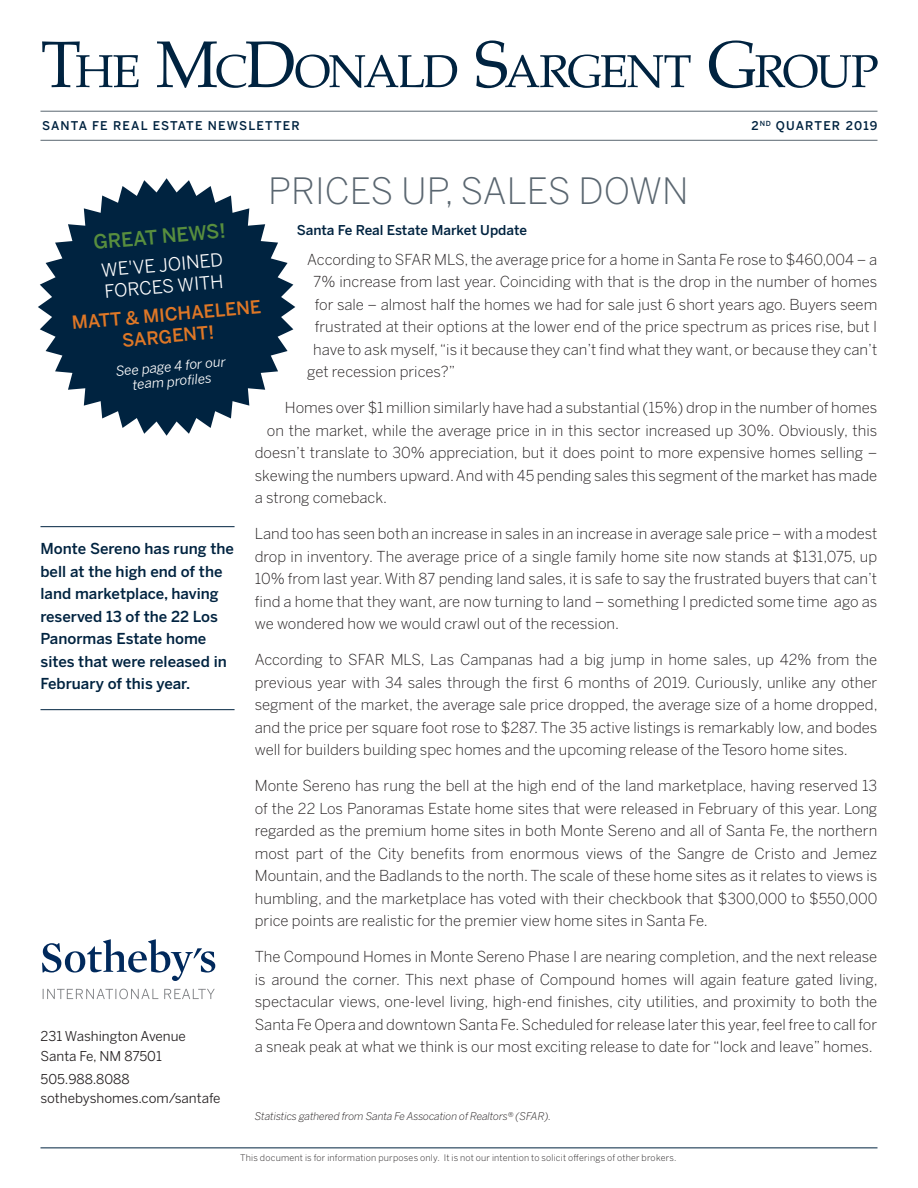
<style>
.page{position:relative;width:918px;height:1188px;background:#fff}
.page>*{position:absolute;margin:0;border:0;box-sizing:border-box;transform-origin:0 0}
.page_head{font:300 36px "Benton Sans";color:#5a6670}
.subhead{font:500 19.5px "Benton Sans";color:#588e3e}
.subhead-2{font:500 18px/21.6px "Benton Sans";color:#df7726;text-align:center}
.subhead-3{font:18px/21.6px "Benton Sans";color:#fff}
.text{font:300 15px/22.5px "Benton Sans";color:#231f20;text-align:justify}
.callout{font:500 15px/22.5px "Benton Sans";color:#002340}
.t1{font:13.5px/19.5px "Benton Sans";color:#231f20}
.subhead-4{font:500 13.5px "Benton Sans";color:#002340}
.subhead-5{font:italic 13.5px/15px "Benton Sans";color:#fff;text-align:center}
.t2{font:500 12px "Benton Sans";letter-spacing:.1em;color:#002340}
.text-2{font:italic 300 10.5px "Benton Sans";letter-spacing:-.01em;color:#231f20}
.chart_list{font:300 9px "Benton Sans";letter-spacing:.025em;color:#231f20}
</style>
<div class="page">
<hr style="left:40px;top:1148px;width:838px;height:1px;background:#002340">
<hr style="left:40px;top:111px;width:838px;height:1px;background:#5a6670">
<hr style="left:40px;top:140px;width:838px;height:1px;background:#5a6670">
<svg style="left:42px;top:41px;width:836px;height:47px"></svg>
<svg style="left:42px;top:939px;width:173px;height:42px"></svg>
<svg style="left:43px;top:989px;width:172px;height:10px"></svg>
<svg style="left:38px;top:178px;width:257px;height:258px;fill:#002340"></svg>
<hr style="left:40px;top:526px;width:195px;height:1px;background:#002340">
<hr style="left:40px;top:709px;width:195px;height:1px;background:#002340">
<p class="t2" style="left:42px;top:119px;width:259px">SANTA FE REAL ESTATE NEWSLETTER</p>
<p class="t2" style="left:751px;top:119px;width:128px">2<sup>ND</sup> QUARTER 2019</p>
<p class="page_head" style="left:268px;top:170px;width:422px">PRICES UP, SALES DOWN</p>
<p class="subhead-4" style="left:297px;top:222px;width:232px">Santa Fe Real Estate Market Update</p>
<p class="text" style="left:307px;top:248px;width:572px">According to SFAR MLS, the average price for a home in Santa Fe rose to $460,004 – a</p>
<p class="text" style="left:313px;top:270px;width:565px">7% increase from last year. Coinciding with that is the drop in the number of homes</p>
<p class="text" style="left:315px;top:293px;width:564px">for sale – almost half the homes we had for sale just 6 short years ago. Buyers seem</p>
<p class="text" style="left:315px;top:315px;width:564px">frustrated at their options at the lower end of the price spectrum as prices rise, but I</p>
<p class="text" style="left:313px;top:338px;width:565px">have to ask myself, “is it because they can’t find what they want, or because they can’t</p>
<p class="text" style="left:307px;top:360px;width:150px">get recession prices?”</p>
<p class="text" style="left:285px;top:396px;width:594px">Homes over $1 million similarly have had a substantial (15%) drop in the number of homes</p>
<p class="text" style="left:267px;top:419px;width:612px">on the market, while the average price in in this sector increased up 30%. Obviously, this</p>
<p class="text" style="left:255px;top:441px;width:624px">doesn’t translate to 30% appreciation, but it does point to more expensive homes selling –</p>
<p class="text" style="left:255px;top:464px;width:624px">skewing the numbers upward. And with 45 pending sales this segment of the market has made</p>
<p class="text" style="left:255px;top:486px;width:134px">a strong comeback.</p>
<p class="text" style="left:255px;top:522px;width:624px">Land too has seen both an increase in sales in an increase in average sale price – with a modest drop in inventory. The average price of a single family home site now stands at $131,075, up 10% from last year. With 87 pending land sales, it is safe to say the frustrated buyers that can’t find a home that they want, are now turning to land – something I predicted some time ago as we wondered how we would crawl out of the recession.</p>
<p class="text" style="left:255px;top:648px;width:624px">According to SFAR MLS, Las Campanas had a big jump in home sales, up 42% from the previous year with 34 sales through the first 6 months of 2019. Curiously, unlike any other segment of the market, the average sale price dropped, the average size of a home dropped, and the price per square foot rose to $287. The 35 active listings is remarkably low, and bodes well for builders building spec homes and the upcoming release of the Tesoro home sites.</p>
<p class="text" style="left:255px;top:774px;width:624px">Monte Sereno has rung the bell at the high end of the land marketplace, having reserved 13 of the 22 Los Panoramas Estate home sites that were released in February of this year. Long regarded as the premium home sites in both Monte Sereno and all of Santa Fe, the northern most part of the City benefits from enormous views of the Sangre de Cristo and Jemez Mountain, and the Badlands to the north. The scale of these home sites as it relates to views is humbling, and the marketplace has voted with their checkbook that $300,000 to $550,000 price points are realistic for the premier view home sites in Santa Fe.</p>
<p class="text" style="left:255px;top:945px;width:624px">The Compound Homes in Monte Sereno Phase I are nearing completion, and the next release is around the corner. This next phase of Compound homes will again feature gated living, spectacular views, one-level living, high-end finishes, city utilities, and proximity to both the Santa Fe Opera and downtown Santa Fe. Scheduled for release later this year, feel free to call for a sneak peak at what we think is our most exciting release to date for “lock and leave” homes.</p>
<p class="subhead" style="left:92px;top:230px;width:135px;rotate:-5deg">GREAT NEWS!</p>
<p class="subhead-3" style="left:100px;top:260px;width:124px;rotate:-5deg">WE'VE JOINED<br>FORCES WITH</p>
<p class="subhead-2" style="left:71px;top:312px;width:191px;rotate:-5deg">MATT &amp; MICHAELENE<br>SARGENT!</p>
<p class="subhead-5" style="left:115px;top:364px;width:112px;rotate:-5deg">See page 4 for our team profiles</p>
<p class="callout" style="left:40px;top:537px;width:195px">Monte Sereno has rung the bell at the high end of the land marketplace, having reserved 13 of the 22 Los<br>Panormas Estate home sites that were released in<br>February of this year.</p>
<p class="t1" style="left:40px;top:1027px;width:147px">231 Washington Avenue<br>Santa Fe, NM 87501</p>
<p class="t1" style="left:40px;top:1069px;width:182px">505.988.8088 sothebyshomes.com/santafe</p>
<p class="text-2" style="left:255px;top:1110px;width:298px">Statistics gathered from Santa Fe Assocation of Realtors® (SFAR).</p>
<p class="chart_list" style="left:240px;top:1153px;width:438px">This document is for information purposes only. It is not our intention to solicit offerings of other brokers.</p>
</div>
